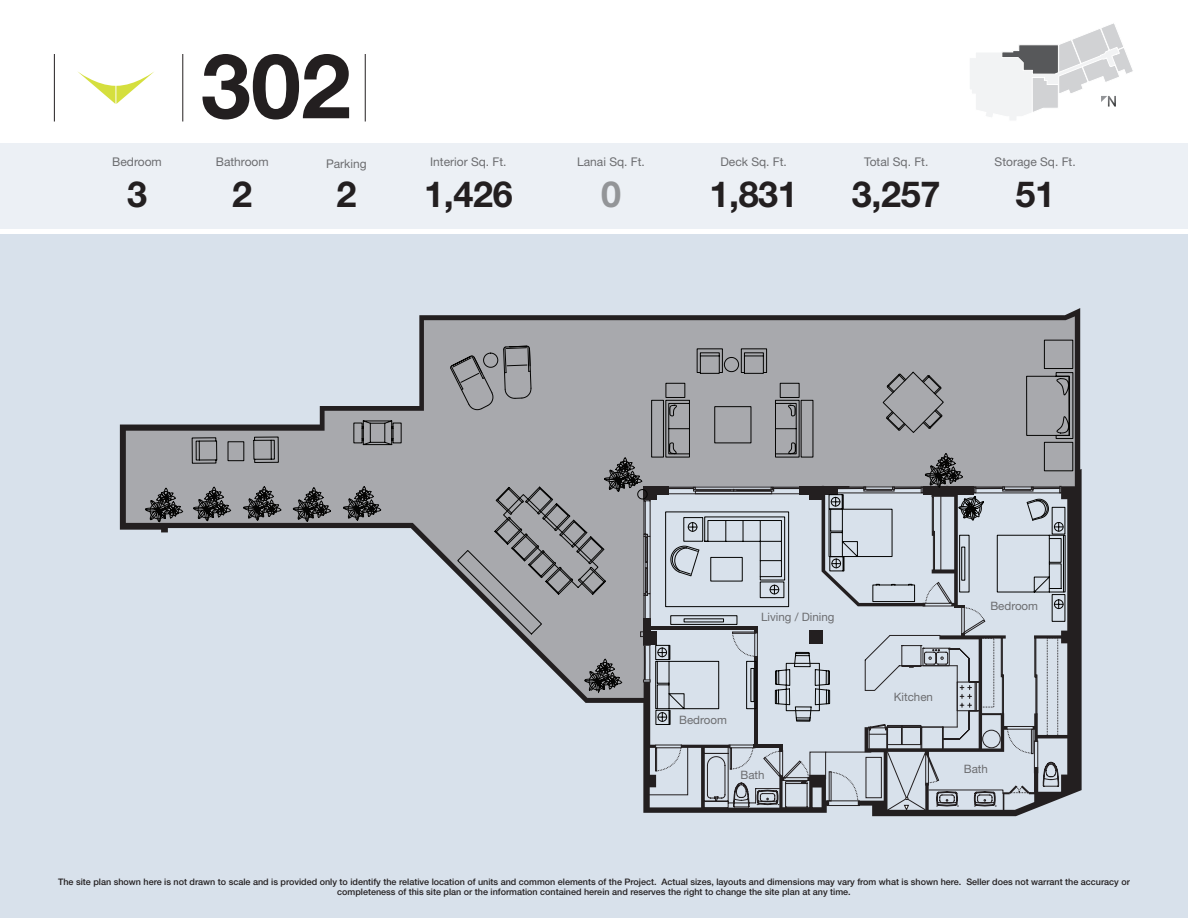
<style>
.page{position:relative;width:1188px;height:918px;background:#fff}
.page>*{position:absolute;margin:0;border:0;box-sizing:border-box;transform-origin:0 0}
.t1{font:700 36px "Helvetica Neue";letter-spacing:-.01em;color:#231f20}
.t2{font:700 36px "Helvetica Neue";color:#939598}
.t3{font:12px "Helvetica Neue";color:#6c6d70}
.t4{font:11.55px "Helvetica Neue";color:#6c6d70}
.t5{font:500 9px/10.8px "Helvetica Neue";color:#231f20;text-align:center}
</style>
<div class="page">
<svg style="left:78px;top:72px;width:76px;height:32px"></svg>
<hr style="left:54px;top:54px;width:1px;height:68px;background:#231f20">
<hr style="left:365px;top:54px;width:1px;height:68px;background:#231f20">
<hr style="left:182px;top:54px;width:1px;height:68px;background:#231f20">
<div style="left:0;top:143px;width:1188px;height:86px;background:#ecf0f5"></div>
<div style="left:0;top:235px;width:1188px;height:683px;background:#d8e1eb"></div>
<svg style="left:970px;top:23px;width:163px;height:97px"></svg>
<svg style="left:120px;top:308px;width:962px;height:508px"></svg>
<svg style="left:494px;top:340px;width:579px;height:248px;background:#909194"></svg>
<svg style="left:145px;top:348px;width:305px;height:174px"></svg>
<svg style="left:150px;top:488px;width:33px;height:31px"></svg>
<svg style="left:193px;top:487px;width:35px;height:34px"></svg>
<svg style="left:192px;top:372px;width:258px;height:92px"></svg>
<svg style="left:228px;top:383px;width:222px;height:326px"></svg>
<svg style="left:450px;top:346px;width:615px;height:465px"></svg>
<div style="left:982px;top:730px;width:18px;height:18px;border:1px solid #231f20;border-radius:50%"></div>
<svg style="left:202px;top:54px;width:147px;height:66px"></svg>
<p class="t3" style="left:112px;top:155px;width:51px">Bedroom</p>
<p class="t1" style="left:127px;top:172px;width:22px">3</p>
<p class="t3" style="left:216px;top:155px;width:54px">Bathroom</p>
<p class="t1" style="left:232px;top:172px;width:22px">2</p>
<p class="t3" style="left:326px;top:156px;width:42px">Parking</p>
<p class="t1" style="left:336px;top:172px;width:22px">2</p>
<p class="t3" style="left:430px;top:155px;width:78px">Interior Sq. Ft.</p>
<p class="t1" style="left:424px;top:172px;width:90px">1,426</p>
<p class="t3" style="left:577px;top:155px;width:69px">Lanai Sq. Ft.</p>
<p class="t2" style="left:601px;top:172px;width:22px">0</p>
<p class="t3" style="left:720px;top:155px;width:68px">Deck Sq. Ft.</p>
<p class="t1" style="left:709px;top:172px;width:90px">1,831</p>
<p class="t3" style="left:864px;top:155px;width:66px">Total Sq. Ft.</p>
<p class="t1" style="left:852px;top:172px;width:90px">3,257</p>
<p class="t1" style="left:1015px;top:172px;width:41px">51</p>
<p class="t3" style="left:995px;top:155px;width:83px">Storage Sq. Ft.</p>
<p class="t4" style="left:761px;top:610px;width:75px">Living / Dining</p>
<p class="t4" style="left:679px;top:713px;width:49px">Bedroom</p>
<p class="t4" style="left:741px;top:768px;width:26px">Bath</p>
<p class="t4" style="left:990px;top:599px;width:49px">Bedroom</p>
<p class="t4" style="left:894px;top:690px;width:41px">Kitchen</p>
<p class="t4" style="left:964px;top:762px;width:26px">Bath</p>
<p class="t5" style="left:58px;top:876px;width:1073px">The site plan shown here is not drawn to scale and is provided only to identify the relative location of units and common elements of the Project. Actual sizes, layouts and dimensions may vary from what is shown here. Seller does not warrant the accuracy or completeness of this site plan or the information contained herein and reserves the right to change the site plan at any time.</p>
</div>
